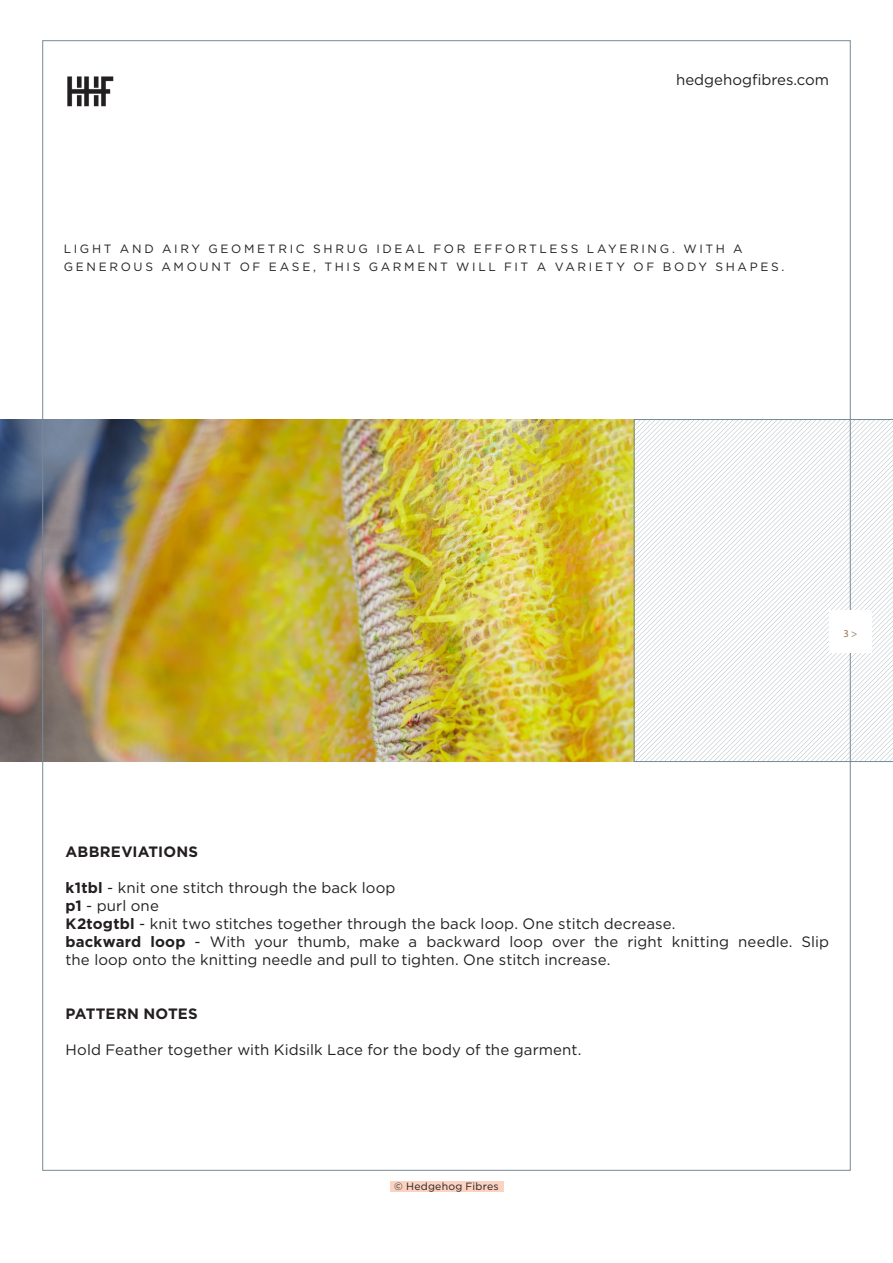
<style>
.page{position:relative;width:893px;height:1263px;background:#fff}
.page>*{position:absolute;margin:0;border:0;box-sizing:border-box;transform-origin:0 0}
.T1_-_Left{font:15px/18px "Gotham";letter-spacing:.005em;color:#231f20}
.T1_-_Left-2{font:700 15px "Gotham";letter-spacing:.01em;color:#231f20}
.H2_-_Center{font:12px/18px "Gotham";letter-spacing:.225em;color:#231f20}
.t1{font:10.5px "Gotham";letter-spacing:.025em;color:#231f20}
.t2{font:10.5px "Myriad Pro";color:#95724e}
.s1{font-weight:700}
</style>
<div class="page">
<img style="left:0;top:419px;width:634px;height:342px">
<svg style="left:634px;top:419px;width:259px;height:343px"></svg>
<img style="left:67px;top:76px;width:47px;height:31px">
<div style="left:390px;top:1181px;width:113px;height:11px;background:#fcd2c0"></div>
<div style="left:829px;top:610px;width:43px;height:43px;background:#fff"></div>
<p class="T1_-_Left" style="left:676px;top:71px;width:155px">hedgehogfibres.com</p>
<p class="H2_-_Center" style="left:64px;top:240px;width:722px">LIGHT AND AIRY GEOMETRIC SHRUG IDEAL FOR EFFORTLESS LAYERING. WITH A<br>GENEROUS AMOUNT OF EASE, THIS GARMENT WILL FIT A VARIETY OF BODY SHAPES.</p>
<p class="t2" style="left:843px;top:627px;width:15px">3 &gt;</p>
<p class="T1_-_Left-2" style="left:66px;top:842px;width:134px">ABBREVIATIONS</p>
<p class="T1_-_Left" style="left:66px;top:878px;width:331px"><span class="s1">k1tbl</span> - knit one stitch through the back loop</p>
<p class="T1_-_Left" style="left:66px;top:896px;width:95px"><span class="s1">p1</span> - purl one</p>
<p class="T1_-_Left" style="left:66px;top:914px;width:611px"><span class="s1">K2togtbl</span> - knit two stitches together through the back loop. One stitch decrease.</p>
<p class="T1_-_Left" style="left:66px;top:932px;width:765px"><span class="s1">backward loop</span> - With your thumb, make a backward loop over the right knitting needle. Slip the loop onto the knitting needle and pull to tighten. One stitch increase.</p>
<p class="T1_-_Left-2" style="left:66px;top:1004px;width:134px">PATTERN NOTES</p>
<p class="T1_-_Left" style="left:66px;top:1040px;width:517px">Hold Feather together with Kidsilk Lace for the body of the garment.</p>
<p class="t1" style="left:394px;top:1180px;width:106px">© Hedgehog Fibres</p>
</div>
